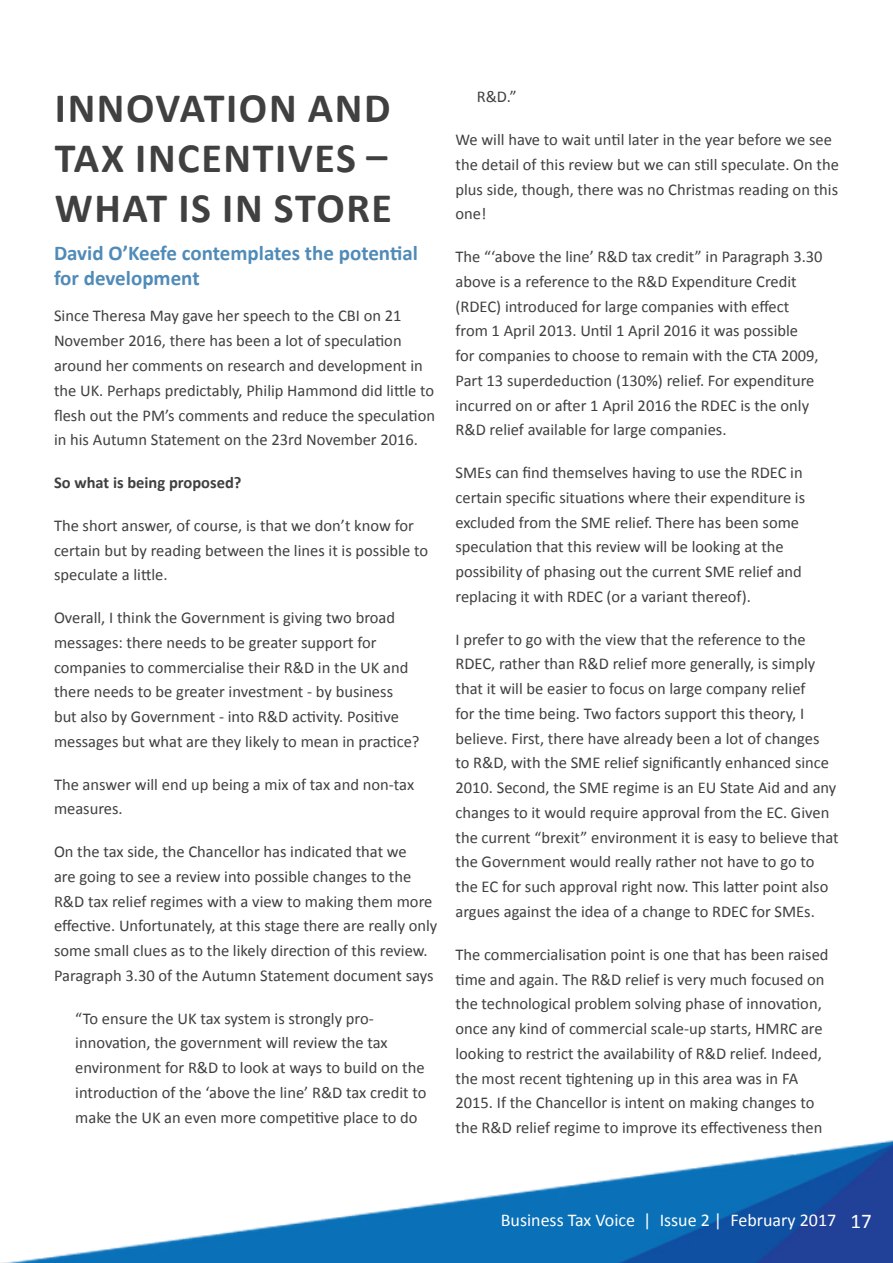
<style>
.page{position:relative;width:893px;height:1263px;background:#fff}
.page>*{position:absolute;margin:0;border:0;box-sizing:border-box;transform-origin:0 0}
.t1{font:700 42px/50.4px "Calibri";letter-spacing:.04em;color:#404040;text-align:justify}
.t2{font:700 21px/25.2px "Calibri";color:#508bb8}
.t3{font:18px "Calibri";color:#fff}
.t4{font:16.5px/24.8px "Calibri";color:#404040}
.t5{font:700 16.5px "Calibri";color:#404040}
.s1{font-size:21px}
</style>
<div class="page">
<img style="left:0;top:1140px;width:893px;height:123px">
<h1 class="t1" style="left:55px;top:86px;width:339px">INNOVATION AND TAX INCENTIVES – WHAT IS IN STORE</h1>
<p class="t2" style="left:54px;top:242px;width:365px">David O’Keefe contemplates the potential for development</p>
<p class="t4" style="left:54px;top:305px;width:382px">Since Theresa May gave her speech to the CBI on 21<br>November 2016, there has been a lot of speculation around her comments on research and development in the UK. Perhaps predictably, Philip Hammond did little to flesh out the PM’s comments and reduce the speculation in his Autumn Statement on the 23rd November 2016.</p>
<p class="t5" style="left:54px;top:476px;width:189px">So what is being proposed?</p>
<p class="t4" style="left:54px;top:514px;width:376px">The short answer, of course, is that we don’t know for certain but by reading between the lines it is possible to speculate a little.</p>
<p class="t4" style="left:54px;top:606px;width:367px">Overall, I think the Government is giving two broad messages: there needs to be greater support for companies to commercialise their R&amp;D in the UK and there needs to be greater investment - by business but also by Government - into R&amp;D activity. Positive messages but what are they likely to mean in practice?</p>
<p class="t4" style="left:54px;top:773px;width:362px">The answer will end up being a mix of tax and non-tax measures.</p>
<p class="t4" style="left:54px;top:840px;width:385px">On the tax side, the Chancellor has indicated that we<br>are going to see a review into possible changes to the R&amp;D tax relief regimes with a view to making them more effective. Unfortunately, at this stage there are really only some small clues as to the likely direction of this review.<br>Paragraph 3.30 of the Autumn Statement document says</p>
<p class="t4" style="left:75px;top:1007px;width:353px">“To ensure the UK tax system is strongly pro&shy;innovation, the government will review the tax environment for R&amp;D to look at ways to build on the introduction of the ‘above the line’ R&amp;D tax credit to make the UK an even more competitive place to do</p>
<p class="t4" style="left:477px;top:86px;width:41px">R&amp;D.”</p>
<p class="t4" style="left:455px;top:129px;width:385px">We will have to wait until later in the year before we see the detail of this review but we can still speculate. On the plus side, though, there was no Christmas reading on this one!</p>
<p class="t4" style="left:455px;top:246px;width:369px">The “‘above the line’ R&amp;D tax credit” in Paragraph 3.30 above is a reference to the R&amp;D Expenditure Credit (RDEC) introduced for large companies with effect from 1 April 2013. Until 1 April 2016 it was possible<br>for companies to choose to remain with the CTA 2009, Part 13 superdeduction (130%) relief. For expenditure incurred on or after 1 April 2016 the RDEC is the only R&amp;D relief available for large companies.</p>
<p class="t4" style="left:455px;top:462px;width:351px">SMEs can find themselves having to use the RDEC in certain specific situations where their expenditure is excluded from the SME relief. There has been some speculation that this review will be looking at the possibility of phasing out the current SME relief and replacing it with RDEC (or a variant thereof).</p>
<p class="t4" style="left:455px;top:628px;width:385px">I prefer to go with the view that the reference to the RDEC, rather than R&amp;D relief more generally, is simply that it will be easier to focus on large company relief<br>for the time being. Two factors support this theory, I believe. First, there have already been a lot of changes<br>to R&amp;D, with the SME relief significantly enhanced since 2010. Second, the SME regime is an EU State Aid and any changes to it would require approval from the EC. Given the current “brexit” environment it is easy to believe that the Government would really rather not have to go to the EC for such approval right now. This latter point also argues against the idea of a change to RDEC for SMEs.</p>
<p class="t4" style="left:455px;top:943px;width:375px">The commercialisation point is one that has been raised time and again. The R&amp;D relief is very much focused on the technological problem solving phase of innovation, once any kind of commercial scale-up starts, HMRC are looking to restrict the availability of R&amp;D relief. Indeed, the most recent tightening up in this area was in FA 2015. If the Chancellor is intent on making changes to the R&amp;D relief regime to improve its effectiveness then</p>
<p class="t3" style="left:501px;top:1213px;width:372px">Business Tax Voice | Issue 2 | February 2017 <span class="s1">17</span></p>
</div>
